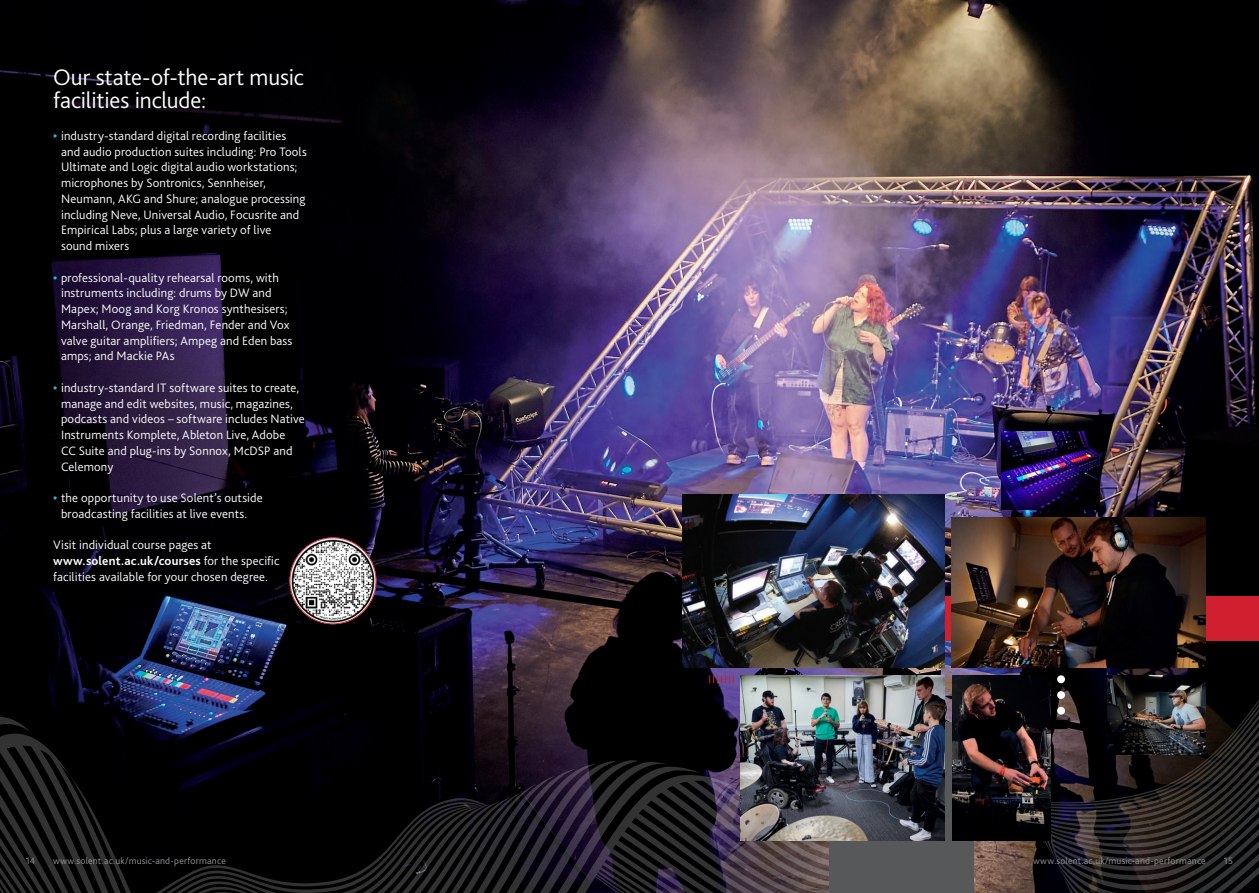
<style>
.page{position:relative;width:1259px;height:893px;background:#fff}
.page>*{position:absolute;margin:0;border:0;box-sizing:border-box;transform-origin:0 0}
.t1{font:300 23.7px/23.7px "Bliss";letter-spacing:-.005em;color:#fff}
.t2{font:300 12.75px/15.8px "Bliss";letter-spacing:.01em;color:#fff}
.t3{font:300 9.75px "Bliss";letter-spacing:.02em;color:#939598}
.s1{font-weight:700;color:#1cbed7}
.s2{font-weight:700}
</style>
<div class="page">
<img style="left:0;top:0;width:1259px;height:657px">
<svg style="left:0;top:657px;width:1259px;height:236px;fill:#000004"></svg>
<img style="left:1001px;top:431px;width:98px;height:79px">
<div style="left:830px;top:722px;width:144px;height:171px;background:#57585a"></div>
<img style="left:952px;top:675px;width:98px;height:166px">
<img style="left:740px;top:675px;width:204px;height:166px">
<div style="left:905px;top:596px;width:354px;height:44px;background:#d0202f"></div>
<img style="left:682px;top:494px;width:262px;height:173px">
<img style="left:951px;top:518px;width:254px;height:149px">
<div style="left:1057px;top:675px;width:8px;height:8px;background:#fff;border-radius:50%"></div>
<div style="left:1057px;top:691px;width:8px;height:8px;background:#fff;border-radius:50%"></div>
<div style="left:1057px;top:707px;width:8px;height:8px;background:#fff;border-radius:50%"></div>
<svg style="left:709px;top:675px;width:25px;height:8px"></svg>
<img style="left:1107px;top:675px;width:98px;height:79px">
<img style="left:290px;top:538px;width:86px;height:86px;border-radius:43px">
<p class="t1" style="left:53px;top:65px;width:252px">Our state-of-the-art music facilities include:</p>
<p class="t2" style="left:61px;top:128px;width:247px;text-indent:-8px"><span class="s1">•</span> industry-standard digital recording facilities and audio production suites including: Pro Tools Ultimate and Logic digital audio workstations; microphones by Sontronics, Sennheiser, Neumann, AKG and Shure; analogue processing including Neve, Universal Audio, Focusrite and Empirical Labs; plus a large variety of live<br>sound mixers</p>
<p class="t2" style="left:61px;top:269px;width:233px;text-indent:-8px"><span class="s1">•</span> professional-quality rehearsal rooms, with instruments including: drums by DW and Mapex; Moog and Korg Kronos synthesisers; Marshall, Orange, Friedman, Fender and Vox valve guitar amplifiers; Ampeg and Eden bass amps; and Mackie PAs</p>
<p class="t2" style="left:61px;top:380px;width:245px;text-indent:-8px"><span class="s1">•</span> industry-standard IT software suites to create, manage and edit websites, music, magazines, podcasts and videos – software includes Native Instruments Komplete, Ableton Live, Adobe<br>CC Suite and plug-ins by Sonnox, McDSP and Celemony</p>
<p class="t2" style="left:53px;top:490px;width:211px;text-align:center"><span class="s1">•</span> the opportunity to use Solent’s outside broadcasting facilities at live events.</p>
<p class="t2" style="left:53px;top:537px;width:228px">Visit individual course pages at <span class="s2">www.solent.ac.uk/courses</span> for the specific facilities available for your chosen degree.</p>
<p class="t3" style="left:26px;top:855px;width:11px">14</p>
<p class="t3" style="left:53px;top:855px;width:174px">www.solent.ac.uk/music-and-performance</p>
<p class="t3" style="left:1033px;top:855px;width:174px">www.solent.ac.uk/music-and-performance</p>
<p class="t3" style="left:1224px;top:855px;width:10px">15</p>
</div>
